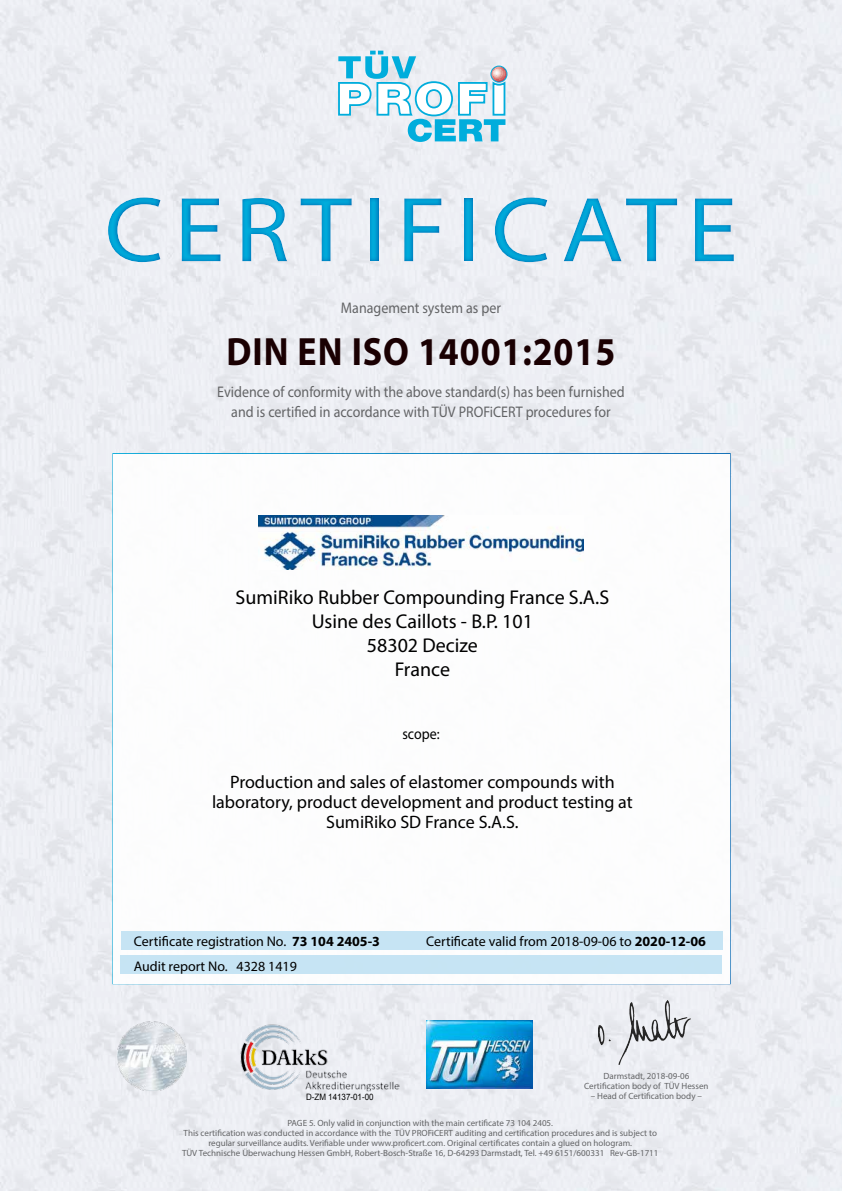
<style>
.page{position:relative;width:842px;height:1191px;background:#fff}
.page>*{position:absolute;margin:0;border:0;box-sizing:border-box;transform-origin:0 0}
.t1{font:93px "Myriad Pro";letter-spacing:.1em;color:#00addc;scale:1.1 1}
.t2{font:700 39.6px "Myriad Pro";letter-spacing:.025em;color:#1a0002;scale:.91 1}
.t3{font:20px/24px "Myriad Pro";color:#000;text-align:center}
.t4{font:18px/20px "Myriad Pro";color:#000;text-align:center}
.t5{font:15.4px/20px "Myriad Pro";color:#636466;text-align:center;scale:.91 1}
.t6{font:15.4px "Myriad Pro";color:#000;scale:.91 1}
.t7{font:14px/24.6px "Myriad Pro";color:#000}
.t8{font:9px/10px "Myriad Pro";color:#636466;text-align:center}
.t9{font:8.8px "Arial";color:#000;scale:.91 1}
.s1{font-weight:700}
</style>
<div class="page">
<img style="left:0;top:0;width:842px;height:1191px">
<svg style="left:338px;top:51px;width:169px;height:91px"></svg>
<img style="left:241px;top:1024px;width:158px;height:67px">
<img style="left:427px;top:1020px;width:106px;height:69px">
<div style="left:112px;top:453px;width:619px;height:531px;background:#fff;border:2px solid #fff"></div>
<div style="left:120px;top:955px;width:602px;height:19px;background:#c0e2f3"></div>
<div style="left:121px;top:931px;width:601px;height:19px;background:#c0e2f3"></div>
<img style="left:599px;top:1000px;width:92px;height:64px">
<div style="left:0;top:172px;width:842px;height:114px;background:#006bb6;opacity:.75"></div>
<img style="left:258px;top:515px;width:326px;height:54px">
<img style="left:117px;top:1021px;width:70px;height:69px">
<h1 class="t1" style="left:104px;top:173px;width:577px">CERTIFICATE</h1>
<h3 class="t5" style="left:341px;top:298px;width:177px">Management system as per</h3>
<h2 class="t2" style="left:227px;top:326px;width:429px">DIN EN ISO 14001:2015</h2>
<h3 class="t5" style="left:217px;top:381px;width:449px">Evidence of conformity with the above standard(s) has been furnished and is certified in accordance with TÜV PROFiCERT procedures for</h3>
<h3 class="t3" style="left:236px;top:585px;width:375px">SumiRiko Rubber Compounding France S.A.S<br>Usine des Caillots - B.P. 101<br>58302 Decize<br>France</h3>
<h3 class="t6" style="left:402px;top:724px;width:42px">scope:</h3>
<h3 class="t4" style="left:212px;top:771px;width:422px">Production and sales of elastomer compounds with laboratory, product development and product testing at<br>SumiRiko SD France S.A.S.</h3>
<h3 class="t7" style="left:134px;top:929px;width:248px">Certificate registration No. <span class="s1">73 104 2405-3<br></span>Audit report No. 4328 1419</h3>
<h3 class="t7" style="left:426px;top:929px;width:281px">Certificate valid from 2018-09-06 to <span class="s1">2020-12-06</span></h3>
<p class="t9" style="left:306px;top:1090px;width:76px">D-ZM 14137-01-00</p>
<p class="t8" style="left:584px;top:1071px;width:126px">Darmstadt, 2018-09-06<br>Certification body of TÜV Hessen</p>
<p class="t8" style="left:591px;top:1091px;width:113px">– Head of Certification body –</p>
<p class="t8" style="left:182px;top:1118px;width:478px">PAGE 5. Only valid in conjunction with the main certificate 73 104 2405.<br>This certification was conducted in accordance with the TÜV PROFiCERT auditing and certification procedures and is subject to regular surveillance audits. Verifiable under www.proficert.com. Original certificates contain a glued on hologram.<br>TÜV Technische Überwachung Hessen GmbH, Robert-Bosch-Straße 16, D-64293 Darmstadt, Tel. +49 6151/600331 Rev-GB-1711</p>
</div>
